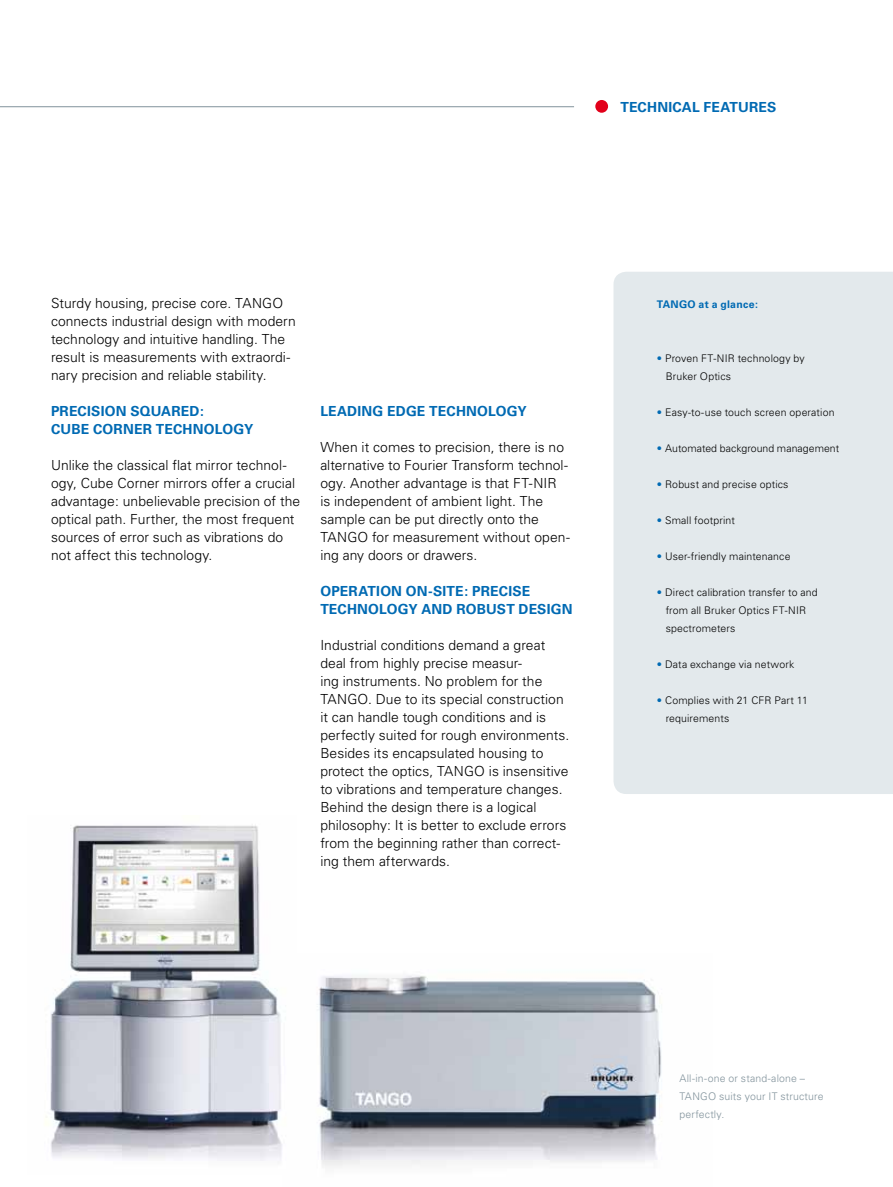
<style>
.page{position:relative;width:893px;height:1187px;background:#fff}
.page>*{position:absolute;margin:0;border:0;box-sizing:border-box;transform-origin:0 0}
.t1{font:300 13.8px/18px "Univers";letter-spacing:.005em;color:#000}
.t2{font:700 13.8px "Univers";letter-spacing:.01em;color:#006ab3}
.t3{font:300 10.5px/18px "Univers";letter-spacing:.015em;color:#000}
.t4{font:300 10.5px/18px "Univers";letter-spacing:.015em;color:#82939c}
.t5{font:700 10.5px "Univers";letter-spacing:.025em;color:#006ab3}
.s1{color:#006ab3}
</style>
<div class="page">
<div style="left:613px;top:272px;width:280px;height:522px;background:#e3e9ec"></div>
<hr style="left:0;top:106px;width:574px;height:1px;background:#82939c">
<div style="left:595px;top:100px;width:13px;height:13px;background:#e2001a;border-radius:50%"></div>
<img style="left:317px;top:975px;width:345px;height:192px">
<img style="left:45px;top:825px;width:237px;height:336px">
<p class="t2" style="left:620px;top:99px;width:19px">TECHNICAL</p>
<p class="t2" style="left:704px;top:99px;width:10px">FEATURES</p>
<p class="t1" style="left:51px;top:294px;width:246px">Sturdy housing, precise core. TANGO connects industrial design with modern technology and intuitive handling. The result is measurements with extraordi&shy;nary precision and reliable stability.</p>
<p class="t2" style="left:51px;top:403px;width:10px">PRECISION</p>
<p class="t2" style="left:130px;top:403px;width:31px">SQUARE</p>
<p class="t2" style="left:190px;top:403px;width:16px">D:</p>
<p class="t2" style="left:51px;top:421px;width:20px">CUBE</p>
<p class="t2" style="left:93px;top:421px;width:21px">CORNER</p>
<p class="t2" style="left:156px;top:421px;width:20px">TECHNOLOG</p>
<p class="t2" style="left:244px;top:421px;width:11px">Y</p>
<p class="t1" style="left:51px;top:456px;width:251px">Unlike the classical flat mirror technol&shy;ogy, Cube Corner mirrors offer a crucial advantage: unbelievable precision of the optical path. Further, the most frequent sources of error such as vibrations do not affect this technology.</p>
<p class="t2" style="left:320px;top:403px;width:47px">LEADING</p>
<p class="t2" style="left:387px;top:403px;width:53px">EDGE TECHNOLOG</p>
<p class="t2" style="left:517px;top:403px;width:11px">Y</p>
<p class="t1" style="left:320px;top:438px;width:251px">When it comes to precision, there is no alternative to Fourier Transform technol&shy;ogy. Another advantage is that FT-NIR is independent of ambient light. The sample can be put directly onto the TANGO for measurement without open&shy;ing any doors or drawers.</p>
<p class="t2" style="left:320px;top:583px;width:30px">OPERATION</p>
<p class="t2" style="left:406px;top:583px;width:36px">ON-SITE</p>
<p class="t2" style="left:464px;top:583px;width:26px">: PRECISE</p>
<p class="t2" style="left:320px;top:601px;width:11px">TECHNOLOG</p>
<p class="t2" style="left:408px;top:601px;width:59px">Y AN D ROBUST</p>
<p class="t2" style="left:519px;top:601px;width:20px">DESIGN</p>
<p class="t1" style="left:320px;top:636px;width:251px">Industrial conditions demand a great deal from highly precise measur-<br>ing instruments. No problem for the TANGO. Due to its special construction it can handle tough conditions and is perfectly suited for rough environments.<br>Besides its encapsulated housing to protect the optics, TANGO is insensitive to vibrations and temperature changes.<br>Behind the design there is a logical philosophy: It is better to exclude errors from the beginning rather than correct&shy;ing them afterwards.</p>
<p class="t5" style="left:657px;top:298px;width:103px">TANGO AT A GLANCE:</p>
<p class="t3" style="left:666px;top:349px;width:141px;text-indent:-9px"><span class="s1">•</span> Proven FT-NIR technology by<br>Bruker Optics</p>
<p class="t3" style="left:657px;top:403px;width:179px"><span class="s1">•</span> Easy-to-use touch screen operation</p>
<p class="t3" style="left:657px;top:439px;width:184px"><span class="s1">•</span> Automated background management</p>
<p class="t3" style="left:657px;top:475px;width:133px"><span class="s1">•</span> Robust and precise optics</p>
<p class="t3" style="left:657px;top:511px;width:79px"><span class="s1">•</span> Small footprint</p>
<p class="t3" style="left:657px;top:547px;width:135px"><span class="s1">•</span> User-friendly maintenance</p>
<p class="t3" style="left:666px;top:583px;width:154px;text-indent:-9px"><span class="s1">•</span> Direct calibration transfer to and from all Bruker Optics FT-NIR spectrometers</p>
<p class="t3" style="left:657px;top:655px;width:139px"><span class="s1">•</span> Data exchange via network</p>
<p class="t3" style="left:666px;top:691px;width:144px;text-indent:-9px"><span class="s1">•</span> Complies with 21 CFR Part 11 requirements</p>
<p class="t4" style="left:679px;top:1069px;width:146px">All-in-one or stand-alone –<br>TANGO suits your IT structure perfectly.</p>
</div>
